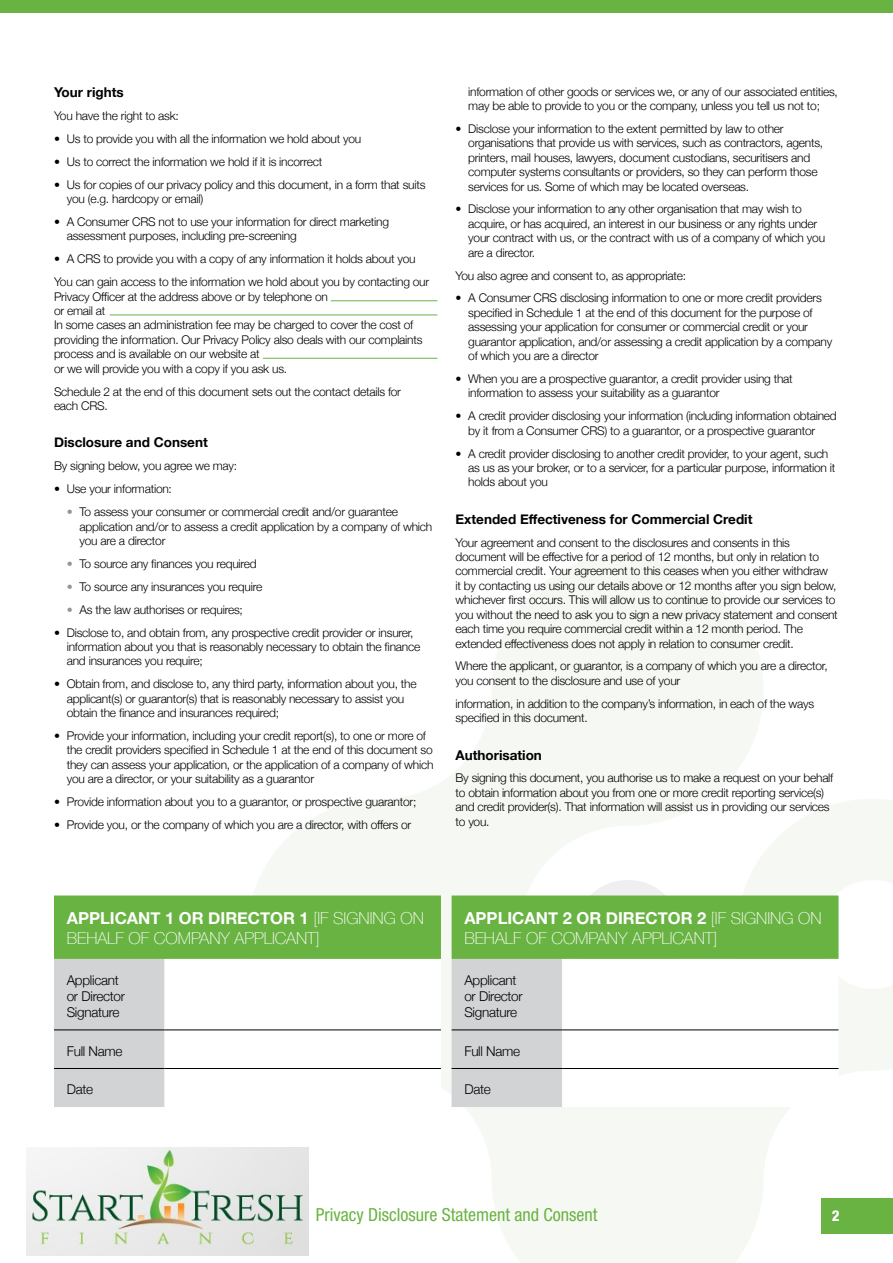
<style>
.page{position:relative;width:893px;height:1263px;background:#fff}
.page>*{position:absolute;margin:0;border:0;box-sizing:border-box;transform-origin:0 0}
.t1{font:condensed 18px "Helvetica Neue LT Std";color:#69b342}
.t2{font:100 16.5px/19.8px "Helvetica Neue";color:#fff}
.t3{font:800 condensed 15px "Helvetica Neue LT Std";color:#fff}
.t4{font:700 13.5px "Helvetica Neue";color:#000}
.t5{font:300 13.5px/16.2px "Helvetica Neue";letter-spacing:-.02em;color:#000}
.t6{font:300 12px/14.4px "Helvetica Neue";letter-spacing:-.02em;color:#000}
.s1{color:#939598}
.s2{font-weight:700}
</style>
<div class="page">
<svg style="left:247px;top:554px;width:646px;height:709px"></svg>
<div style="left:821px;top:1198px;width:72px;height:35px;background:#69b342"></div>
<div style="left:0;top:0;width:893px;height:13px;background:#69b342"></div>
<hr style="left:110px;top:315px;width:327px;height:1px;background:#69b342">
<hr style="left:331px;top:300px;width:106px;height:1px;background:#69b342">
<hr style="left:263px;top:358px;width:174px;height:1px;background:#69b342">
<div style="left:54px;top:895px;width:784px;height:64px;background:#69b342"></div>
<div style="left:54px;top:959px;width:111px;height:148px;background:#d1d3d4"></div>
<svg style="left:165px;top:959px;width:673px;height:148px"></svg>
<hr style="left:54px;top:1030px;width:111px;height:1px;background:#000">
<hr style="left:165px;top:1030px;width:276px;height:1px;background:#000">
<hr style="left:452px;top:1030px;width:110px;height:1px;background:#000">
<hr style="left:562px;top:1030px;width:276px;height:1px;background:#000">
<hr style="left:54px;top:1068px;width:111px;height:1px;background:#000">
<hr style="left:165px;top:1068px;width:276px;height:1px;background:#000">
<hr style="left:452px;top:1068px;width:110px;height:1px;background:#000">
<hr style="left:562px;top:1068px;width:276px;height:1px;background:#000">
<img style="left:27px;top:1147px;width:281px;height:108px">
<p class="t4" style="left:54px;top:82px;width:71px">Your rights</p>
<p class="t6" style="left:54px;top:108px;width:126px">You have the right to ask:</p>
<p class="t6" style="left:54px;top:131px;width:309px">• Us to provide you with all the information we hold about you</p>
<p class="t6" style="left:54px;top:153px;width:270px">• Us to correct the information we hold if it is incorrect</p>
<p class="t6" style="left:67px;top:176px;width:360px;text-indent:-13px">• Us for copies of our privacy policy and this document, in a form that suits you (e.g. hardcopy or email)</p>
<p class="t6" style="left:67px;top:214px;width:324px;text-indent:-13px">• A Consumer CRS not to use your information for direct marketing assessment purposes, including pre-screening</p>
<p class="t6" style="left:54px;top:247px;width:377px;line-height:23px">• A CRS to provide you with a copy of any information it holds about you<br>You can gain access to the information we hold about you by contacting our</p>
<p class="t6" style="left:54px;top:288px;width:370px">Privacy Officer at the address above or by telephone on<br>or email at<br>In some cases an administration fee may be charged to cover the cost of providing the information. Our Privacy Policy also deals with our complaints process and is available on our website at<br>or we will provide you with a copy if you ask us.</p>
<p class="t6" style="left:54px;top:383px;width:349px">Schedule 2 at the end of this document sets out the contact details for each CRS.</p>
<p class="t4" style="left:54px;top:432px;width:155px">Disclosure and Consent</p>
<p class="t6" style="left:54px;top:458px;width:185px">By signing below, you agree we may:</p>
<p class="t6" style="left:54px;top:481px;width:119px">• Use your information:</p>
<p class="t6" style="left:80px;top:504px;width:354px;text-indent:-13px"><span class="s1">•</span> To assess your consumer or commercial credit and/or guarantee application and/or to assess a credit application by a company of which you are a director</p>
<p class="t6" style="left:67px;top:555px;width:192px"><span class="s1">•</span> To source any finances you required</p>
<p class="t6" style="left:67px;top:578px;width:197px"><span class="s1">•</span> To source any insurances you require</p>
<p class="t6" style="left:67px;top:601px;width:178px"><span class="s1">•</span> As the law authorises or requires;</p>
<p class="t6" style="left:67px;top:624px;width:355px;text-indent:-13px">• Disclose to, and obtain from, any prospective credit provider or insurer, information about you that is reasonably necessary to obtain the finance and insurances you require;</p>
<p class="t6" style="left:67px;top:676px;width:351px;text-indent:-13px">• Obtain from, and disclose to, any third party, information about you, the applicant(s) or guarantor(s) that is reasonably necessary to assist you obtain the finance and insurances required;</p>
<p class="t6" style="left:67px;top:728px;width:368px;text-indent:-13px">• Provide your information, including your credit report(s), to one or more of the credit providers specified in Schedule 1 at the end of this document so they can assess your application, or the application of a company of which you are a director, or your suitability as a guarantor</p>
<p class="t6" style="left:54px;top:794px;width:364px">• Provide information about you to a guarantor, or prospective guarantor;</p>
<p class="t6" style="left:54px;top:817px;width:359px">• Provide you, or the company of which you are a director, with offers or</p>
<p class="t6" style="left:468px;top:83px;width:371px">information of other goods or services we, or any of our associated entities, may be able to provide to you or the company, unless you tell us not to;</p>
<p class="t6" style="left:468px;top:121px;width:357px;text-indent:-13px">• Disclose your information to the extent permitted by law to other organisations that provide us with services, such as contractors, agents, printers, mail houses, lawyers, document custodians, securitisers and computer systems consultants or providers, so they can perform those services for us. Some of which may be located overseas.</p>
<p class="t6" style="left:468px;top:201px;width:358px;text-indent:-13px">• Disclose your information to any other organisation that may wish to acquire, or has acquired, an interest in our business or any rights under your contract with us, or the contract with us of a company of which you are a director.</p>
<p class="t6" style="left:455px;top:267px;width:232px">You also agree and consent to, as appropriate:</p>
<p class="t6" style="left:468px;top:290px;width:365px;text-indent:-13px">• A Consumer CRS disclosing information to one or more credit providers specified in Schedule 1 at the end of this document for the purpose of assessing your application for consumer or commercial credit or your guarantor application, and/or assessing a credit application by a company of which you are a director</p>
<p class="t6" style="left:468px;top:371px;width:326px;text-indent:-13px">• When you are a prospective guarantor, a credit provider using that information to assess your suitability as a guarantor</p>
<p class="t6" style="left:468px;top:408px;width:370px;text-indent:-13px">• A credit provider disclosing your information (including information obtained by it from a Consumer CRS) to a guarantor, or a prospective guarantor</p>
<p class="t6" style="left:468px;top:445px;width:369px;text-indent:-13px">• A credit provider disclosing to another credit provider, to your agent, such as us as your broker, or to a servicer, for a particular purpose, information it holds about you</p>
<p class="t4" style="left:455px;top:508px;width:299px">Extended Effectiveness for Commercial Credit</p>
<p class="t6" style="left:455px;top:534px;width:384px">Your agreement and consent to the disclosures and consents in this document will be effective for a period of 12 months, but only in relation to commercial credit. Your agreement to this ceases when you either withdraw<br>it by contacting us using our details above or 12 months after you sign below, whichever first occurs. This will allow us to continue to provide our services to you without the need to ask you to sign a new privacy statement and consent each time you require commercial credit within a 12 month period. The extended effectiveness does not apply in relation to consumer credit.</p>
<p class="t6" style="left:455px;top:658px;width:374px">Where the applicant, or guarantor, is a company of which you are a director, you consent to the disclosure and use of your</p>
<p class="t6" style="left:455px;top:695px;width:360px">information, in addition to the company’s information, in each of the ways specified in this document.</p>
<p class="t4" style="left:455px;top:744px;width:88px">Authorisation</p>
<p class="t6" style="left:455px;top:770px;width:379px">By signing this document, you authorise us to make a request on your behalf to obtain information about you from one or more credit reporting service(s) and credit provider(s). That information will assist us in providing our services to you.</p>
<h2 class="t2" style="left:67px;top:908px;width:359px"><span class="s2">APPLICANT 1 OR DIRECTOR 1</span> [IF SIGNING ON<br>BEHALF OF COMPANY APPLICANT]</h2>
<h2 class="t2" style="left:464px;top:908px;width:359px"><span class="s2">APPLICANT 2 OR DIRECTOR 2</span> [IF SIGNING ON<br>BEHALF OF COMPANY APPLICANT]</h2>
<p class="t5" style="left:67px;top:971px;width:60px">Applicant or Director<br>Signature</p>
<p class="t5" style="left:464px;top:971px;width:60px">Applicant or Director<br>Signature</p>
<p class="t5" style="left:67px;top:1042px;width:57px">Full Name</p>
<p class="t5" style="left:464px;top:1042px;width:57px">Full Name</p>
<p class="t5" style="left:67px;top:1080px;width:28px">Date</p>
<p class="t5" style="left:464px;top:1080px;width:28px">Date</p>
<h1 class="t1" style="left:316px;top:1205px;width:283px">Privacy Disclosure Statement and Consent</h1>
<p class="t3" style="left:832px;top:1206px;width:9px">2</p>
</div>
